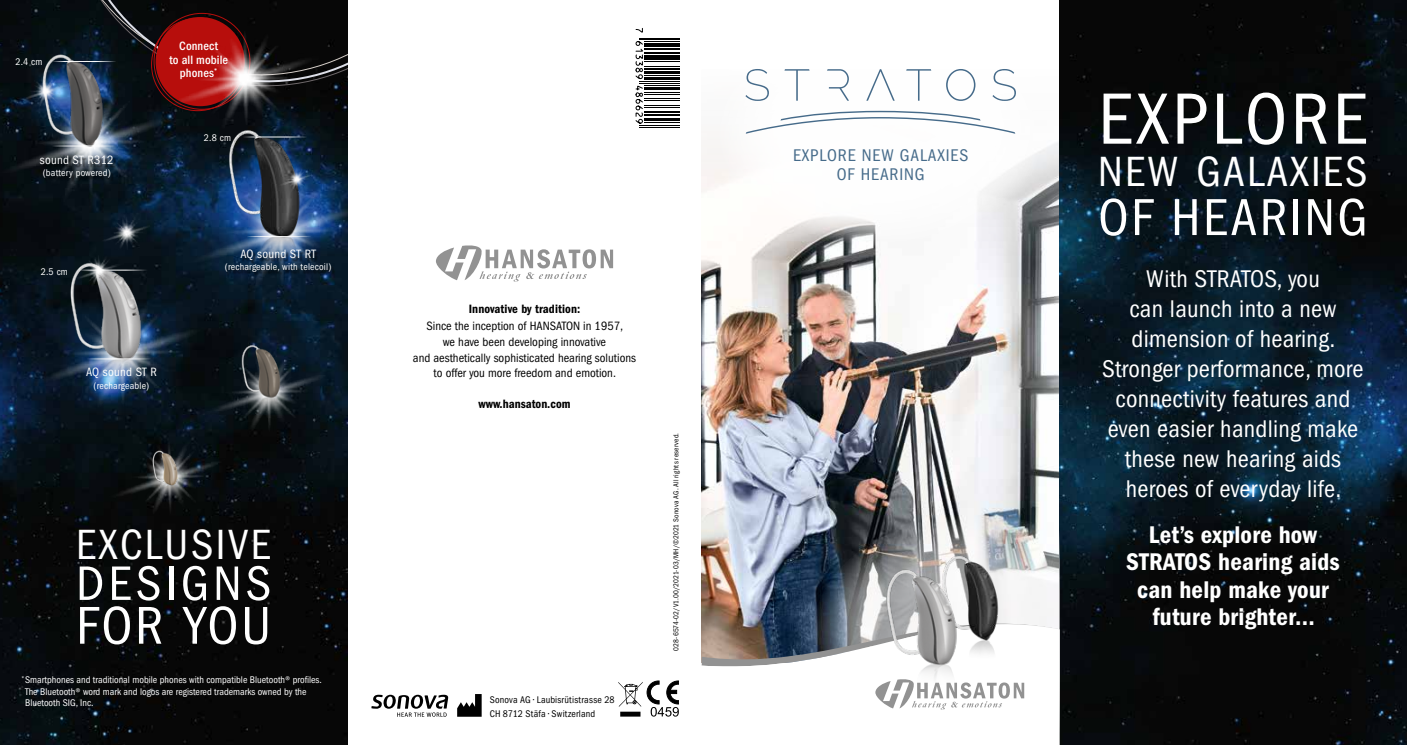
<style>
.page{position:relative;width:1407px;height:745px;background:#fff}
.page>*{position:absolute;margin:0;border:0;box-sizing:border-box;transform-origin:0 0}
.t1{font:condensed 75px "Franklin Gothic";letter-spacing:.05em;color:#fff}
.t2{font:condensed 55px "Franklin Gothic";letter-spacing:.05em;color:#fff}
.t3{font:condensed 53.75px "Franklin Gothic";letter-spacing:.05em;color:#fff}
.t4{font:condensed 50px "Franklin Gothic";letter-spacing:.085em;color:#fff}
.t5{font:condensed 43.75px "Franklin Gothic";letter-spacing:.05em;color:#fff}
.t6{font:condensed 25px/30px "Franklin Gothic";letter-spacing:.01em;color:#fff;text-align:center}
.t7{font:600 condensed 25px/27.5px "Franklin Gothic";letter-spacing:.01em;color:#fff;text-align:center}
.t8{font:condensed 17.5px/18.8px "Franklin Gothic";letter-spacing:.05em;color:#466b8a;text-align:center}
.t9{font:condensed 12.5px/15.6px "Franklin Gothic";color:#000;text-align:center}
.t10{font:600 condensed 12.5px "Franklin Gothic";letter-spacing:.01em;color:#000}
.t11{font:condensed 12.5px "Franklin Gothic";letter-spacing:.02em;color:#fff}
.t12{font:500 condensed 12.5px/13.8px "Franklin Gothic";letter-spacing:.005em;color:#fff;text-align:center}
.t13{font:condensed 10px/11.2px "Franklin Gothic";color:#fff}
.t14{font:condensed 10px "Franklin Gothic";letter-spacing:.02em;color:#fff}
.t15{font:condensed 10px/13.1px "Franklin Gothic";letter-spacing:.015em;color:#000}
.t16{font:condensed 7.5px "Franklin Gothic";letter-spacing:.025em;color:#000}
</style>
<div class="page">
<img style="left:0;top:0;width:347px;height:744px">
<img style="left:702px;top:138px;width:357px;height:465px">
<div style="left:716px;top:11px;width:329px;height:235px;background:#fff;border-radius:50%"></div>
<svg style="left:436px;top:245px;width:177px;height:36px"></svg>
<hr style="left:639px;top:37px;width:41px;height:1px;background:#000">
<hr style="left:639px;top:39px;width:41px;height:1px;background:#000">
<hr style="left:644px;top:41px;width:36px;height:1px;background:#000">
<hr style="left:644px;top:43px;width:36px;height:4px;background:#000">
<hr style="left:644px;top:48px;width:36px;height:2px;background:#000">
<hr style="left:644px;top:52px;width:36px;height:2px;background:#000">
<hr style="left:644px;top:55px;width:36px;height:3px;background:#000">
<hr style="left:644px;top:59px;width:36px;height:1px;background:#000">
<hr style="left:644px;top:61px;width:36px;height:1px;background:#000">
<hr style="left:644px;top:66px;width:36px;height:1px;background:#000">
<hr style="left:644px;top:68px;width:36px;height:2px;background:#000">
<hr style="left:644px;top:71px;width:36px;height:2px;background:#000">
<hr style="left:644px;top:75px;width:36px;height:1px;background:#000">
<hr style="left:644px;top:77px;width:36px;height:3px;background:#000">
<hr style="left:639px;top:81px;width:41px;height:1px;background:#000">
<hr style="left:639px;top:83px;width:41px;height:1px;background:#000">
<hr style="left:644px;top:85px;width:36px;height:1px;background:#000">
<hr style="left:644px;top:87px;width:36px;height:3px;background:#000">
<hr style="left:644px;top:91px;width:36px;height:1px;background:#000">
<hr style="left:644px;top:94px;width:36px;height:1px;background:#000">
<hr style="left:644px;top:98px;width:36px;height:1px;background:#000">
<hr style="left:644px;top:100px;width:36px;height:1px;background:#000">
<hr style="left:644px;top:105px;width:36px;height:1px;background:#000">
<hr style="left:644px;top:107px;width:36px;height:1px;background:#000">
<hr style="left:644px;top:111px;width:36px;height:2px;background:#000">
<hr style="left:644px;top:114px;width:36px;height:2px;background:#000">
<hr style="left:644px;top:118px;width:36px;height:3px;background:#000">
<hr style="left:644px;top:122px;width:36px;height:1px;background:#000">
<hr style="left:639px;top:125px;width:41px;height:1px;background:#000">
<hr style="left:639px;top:127px;width:41px;height:1px;background:#000">
<svg style="left:635px;top:28px;width:8px;height:96px"></svg>
<svg style="left:371px;top:694px;width:77px;height:22px"></svg>
<svg style="left:618px;top:680px;width:61px;height:36px"></svg>
<img style="left:203px;top:346px;width:128px;height:90px">
<img style="left:110px;top:434px;width:118px;height:83px">
<img style="left:35px;top:291px;width:172px;height:122px">
<img style="left:1px;top:80px;width:176px;height:124px">
<img style="left:191px;top:169px;width:156px;height:124px">
<img style="left:185px;top:119px;width:146px;height:147px">
<img style="left:1059px;top:0;width:348px;height:744px">
<svg style="left:72px;top:0;width:275px;height:105px;background:#100f10"></svg>
<img style="left:23px;top:239px;width:150px;height:150px">
<hr style="left:63px;top:358px;width:111px;height:1px;background:#fff">
<hr style="left:51px;top:270px;width:121px;height:1px;background:#fff">
<img style="left:27px;top:35px;width:109px;height:111px">
<svg style="left:745px;top:69px;width:24px;height:32px"></svg>
<svg style="left:784px;top:69px;width:25px;height:32px"></svg>
<svg style="left:827px;top:69px;width:22px;height:32px"></svg>
<svg style="left:866px;top:69px;width:29px;height:32px"></svg>
<svg style="left:906px;top:69px;width:25px;height:32px"></svg>
<svg style="left:946px;top:69px;width:29px;height:32px"></svg>
<svg style="left:992px;top:69px;width:24px;height:32px"></svg>
<svg style="left:746px;top:111px;width:269px;height:23px"></svg>
<hr style="left:222px;top:236px;width:112px;height:1px;background:#fff">
<img style="left:217px;top:332px;width:80px;height:81px">
<hr style="left:219px;top:137px;width:111px;height:1px;background:#fff">
<img style="left:136px;top:442px;width:52px;height:52px">
<hr style="left:28px;top:146px;width:111px;height:1px;background:#fff">
<hr style="left:28px;top:61px;width:111px;height:1px;background:#fff">
<svg style="left:457px;top:694px;width:25px;height:22px"></svg>
<img style="left:813px;top:514px;width:246px;height:89px">
<img style="left:934px;top:537px;width:94px;height:66px">
<img style="left:841px;top:546px;width:147px;height:57px">
<svg style="left:702px;top:603px;width:356px;height:106px"></svg>
<div style="left:156px;top:17px;width:89px;height:89px;background:#b70e0c;border-radius:50%"></div>
<div style="left:226px;top:251px;width:108px;height:25px;background:#000;opacity:.75"></div>
<div style="left:41px;top:157px;width:75px;height:25px;background:#000;opacity:.75"></div>
<img style="left:167px;top:25px;width:152px;height:106px">
<img style="left:74px;top:252px;width:50px;height:36px">
<img style="left:277px;top:165px;width:39px;height:28px">
<img style="left:100px;top:213px;width:53px;height:38px">
<img style="left:19px;top:72px;width:52px;height:37px">
<p class="t13" style="left:15px;top:56px;width:29px">2.4 cm</p>
<p class="t11" style="left:40px;top:153px;width:75px">sound ST R312</p>
<p class="t14" style="left:43px;top:167px;width:70px">(battery powered)</p>
<p class="t13" style="left:41px;top:266px;width:29px">2.5 cm</p>
<p class="t12" style="left:169px;top:39px;width:60px">Connect<br>to all mobile phones<sup>*</sup></p>
<p class="t13" style="left:204px;top:132px;width:29px">2.8 cm</p>
<p class="t11" style="left:240px;top:247px;width:77px">AQ sound ST RT</p>
<p class="t14" style="left:225px;top:261px;width:108px">(rechargeable, with telecoil)</p>
<p class="t11" style="left:86px;top:365px;width:72px">AQ sound ST R</p>
<p class="t14" style="left:94px;top:380px;width:57px">(rechargeable)</p>
<h3 class="t5" style="left:76px;top:519px;width:196px">EXCLUSIVE</h3>
<h3 class="t4" style="left:76px;top:555px;width:197px">DESIGNS</h3>
<h2 class="t2" style="left:76px;top:594px;width:196px">FOR YOU</h2>
<p class="t13" style="left:25px;top:674px;width:298px;text-indent:-4px"><sup>*</sup> Smartphones and traditional mobile phones with compatible Bluetooth® profiles.<br>The Bluetooth® word mark and logos are registered trademarks owned by the<br>Bluetooth SIG, Inc.</p>
<p class="t10" style="left:469px;top:301px;width:113px">Innovative by tradition:</p>
<p class="t9" style="left:413px;top:318px;width:225px">Since the inception of HANSATON in 1957,<br>we have been developing innovative<br>and aesthetically sophisticated hearing solutions to offer you more freedom and emotion.</p>
<p class="t10" style="left:478px;top:397px;width:93px">www.hansaton.com</p>
<p class="t15" style="left:490px;top:693px;width:126px">Sonova AG • Laubisrütistrasse 28<br>CH 8712 Stäfa • Switzerland</p>
<p class="t16" style="left:672px;top:650px;width:220px;rotate:-90deg">028-6574-02/V1.00/2021-03/MH/©2021 Sonova AG. All rights reserved.</p>
<h3 class="t8" style="left:793px;top:146px;width:177px">EXPLORE NEW GALAXIES<br>OF HEARING</h3>
<h1 class="t1" style="left:1098px;top:77px;width:271px">EXPLORE</h1>
<h3 class="t5" style="left:1098px;top:147px;width:271px">NEW GALAXIES</h3>
<h3 class="t3" style="left:1098px;top:187px;width:271px">OF HEARING</h3>
<h3 class="t6" style="left:1102px;top:264px;width:263px">With STRATOS, you<br>can launch into a new dimension of hearing.<br>Stronger performance, more connectivity features and even easier handling make these new hearing aids heroes of everyday life.</h3>
<h3 class="t7" style="left:1126px;top:520px;width:215px">Let’s explore how<br>STRATOS hearing aids can help make your future brighter...</h3>
</div>
